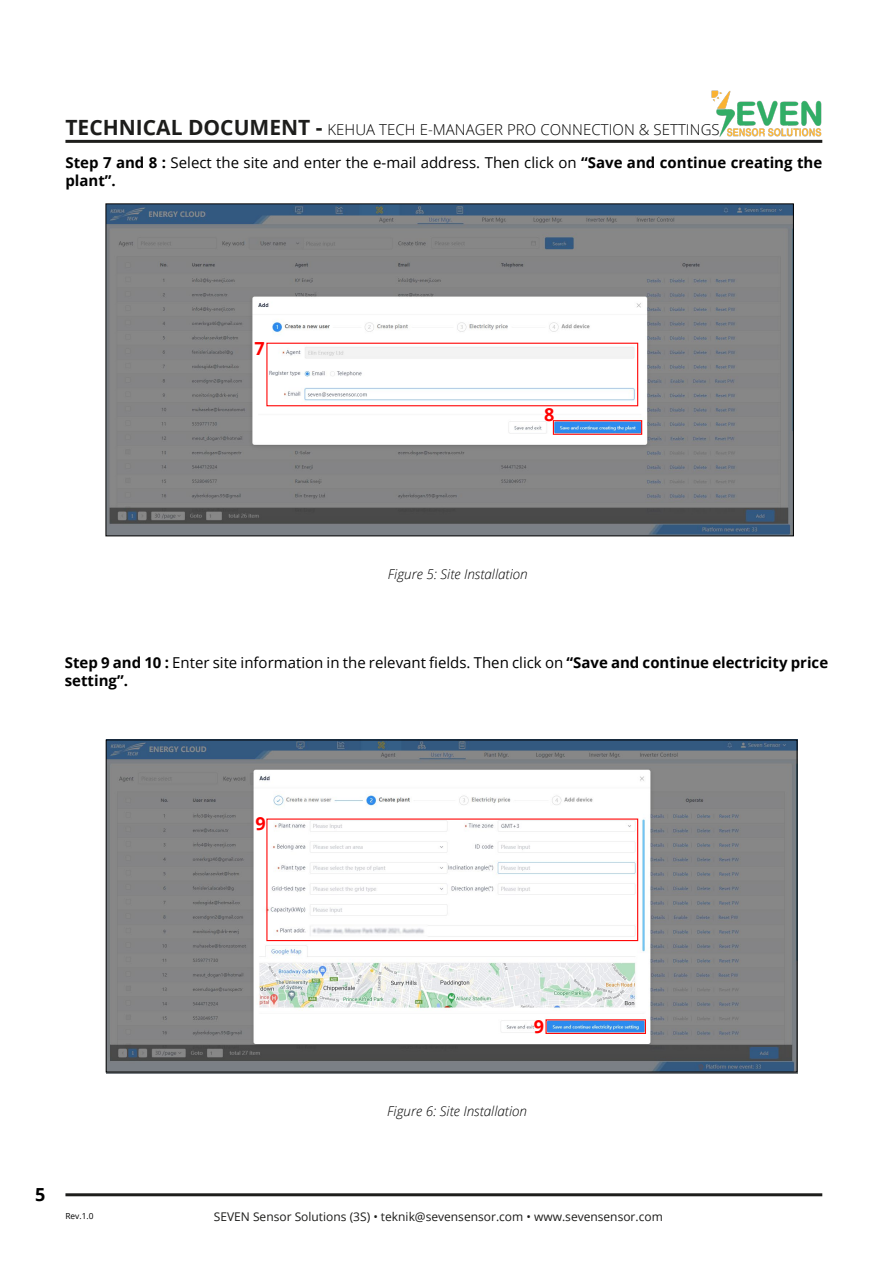
<style>
.page{position:relative;width:893px;height:1263px;background:#fff}
.page>*{position:absolute;margin:0;border:0;box-sizing:border-box;transform-origin:0 0}
.t1{font:700 18px "Open Sans";color:#f00}
.t2{font:700 18px "Open Sans";color:#000}
.t3{font:700 15px/18px "Open Sans";color:#000}
.t4{font:15px/18px "Open Sans";color:#000}
.t5{font:300 15px "Open Sans";letter-spacing:.005em;color:#000}
.t6{font:italic 300 13.5px "Open Sans";color:#000}
.t7{font:12px "Open Sans";color:#1d1d1b}
.t8{font:8.4px "Open Sans";color:#000}
.s1{font-weight:700;font-size:21px;color:#1d1d1b}
.s2{font-weight:700}
.s3{font-weight:400}
</style>
<div class="page">
<hr style="left:65px;top:140px;width:757px;height:3px;background:#1d1d1b">
<hr style="left:65px;top:1193px;width:757px;height:3px;background:#1d1d1b">
<img style="left:707px;top:90px;width:116px;height:53px">
<img style="left:108px;top:205px;width:684px;height:329px">
<div style="left:553px;top:420px;width:89px;height:15px;border:1px solid #ff0808"></div>
<div style="left:266px;top:343px;width:372px;height:63px;border:1px solid #ff0808"></div>
<img style="left:107px;top:739px;width:691px;height:334px">
<div style="left:545px;top:1019px;width:101px;height:15px;border:1px solid #ff0808"></div>
<div style="left:266px;top:818px;width:372px;height:123px;border:1px solid #ff0808"></div>
<p class="t5" style="left:65px;top:119px;width:656px"><span class="s1">TECHNICAL DOCUMENT -</span> KEHUA TECH E-MANAGER PRO CONNECTION &amp; SETTINGS</p>
<p class="t4" style="left:65px;top:153px;width:758px"><span class="s2">Step 7 and 8 :</span> Select the site and enter the e-mail address. Then click on <span class="s2">“Save and continue creating the plant”.</span></p>
<p class="t1" style="left:254px;top:336px;width:12px">7</p>
<p class="t1" style="left:544px;top:401px;width:12px">8</p>
<p class="t6" style="left:388px;top:565px;width:141px">Figure 5: Site Installation</p>
<p class="t3" style="left:65px;top:653px;width:765px">Step 9 and 10 : <span class="s3">Enter site information in the relevant fields. Then click on</span> “Save and continue electricity price setting”.</p>
<p class="t1" style="left:255px;top:811px;width:12px">9</p>
<p class="t2" style="left:35px;top:1181px;width:12px">5</p>
<p class="t8" style="left:65px;top:1210px;width:29px">Rev.1.0</p>
<p class="t1" style="left:534px;top:1013px;width:12px">9</p>
<p class="t6" style="left:387px;top:1102px;width:141px">Figure 6: Site Installation</p>
<p class="t7" style="left:214px;top:1209px;width:451px">SEVEN Sensor Solutions (3S) • teknik@sevensensor.com • www.sevensensor.com</p>
</div>
